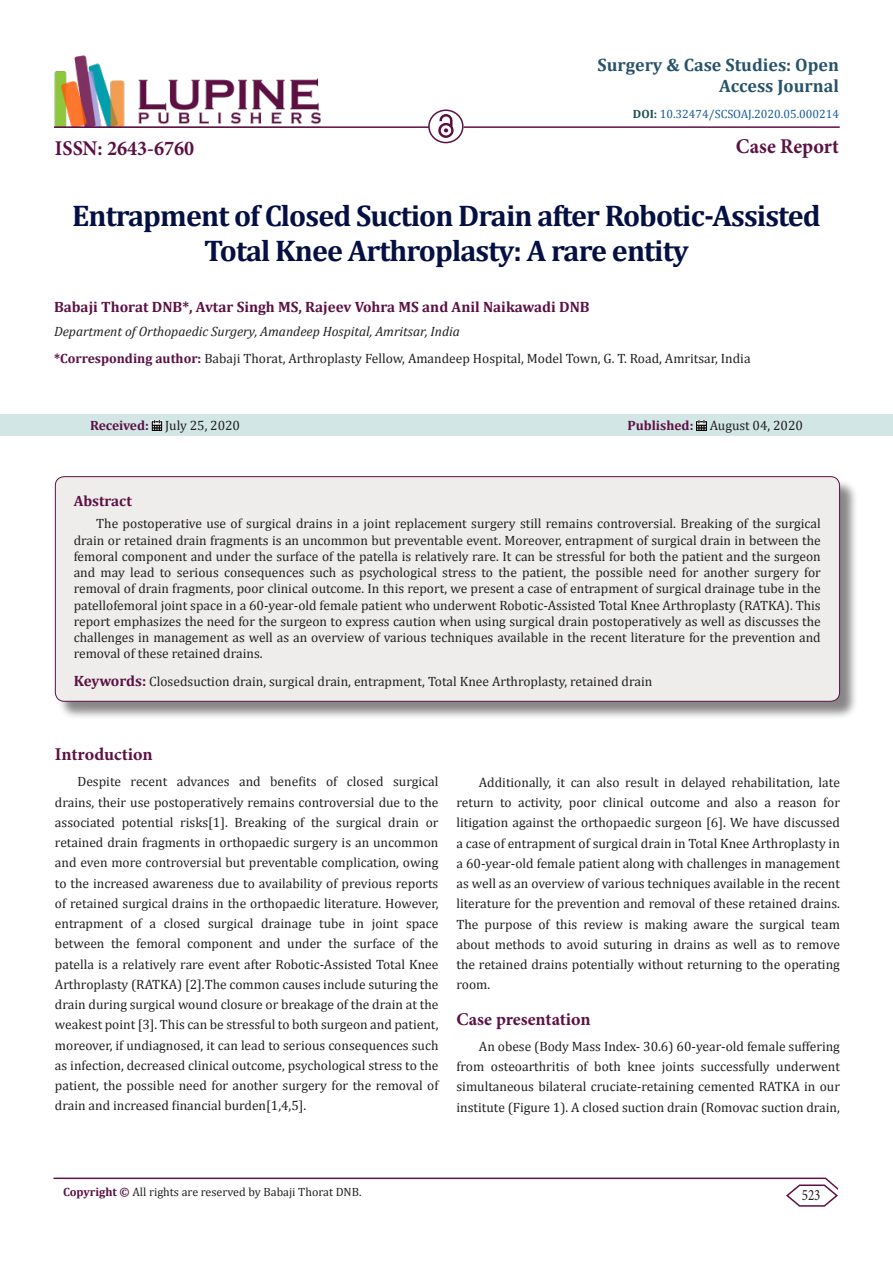
<style>
.page{position:relative;width:893px;height:1263px;background:#fff}
.page>*{position:absolute;margin:0;border:0;box-sizing:border-box;transform-origin:0 0}
.t1{font:700 30px/34.5px "Cambria";letter-spacing:-.03em;color:#041043;text-align:center}
.t2{font:700 21px "Minion Pro";color:#5c1043;scale:.96 1}
.t3{font:700 18px/21.6px "Cambria";color:#27536a;text-align:right}
.t4{font:700 18px "Minion Pro";letter-spacing:-.005em;color:#5c1043}
.t5{font:15.75px "Minion Pro";color:#231f20;scale:.83 1}
.t6{font:700 15px "Cambria";color:#5c1043}
.t7{font:13.5px/20.2px "Cambria";color:#231f20;text-align:justify}
.t8{font:italic 13.5px "Cambria";color:#231f20}
.t9{font:12px "Cambria";color:#231f20}
.t10{font:12px "Cambria";color:#175d9e}
.s1{font-weight:700;color:#1e5050}
.s2{font-weight:700;color:#5c1043}
.s3{font-weight:700;font-size:15px;color:#5c1043}
</style>
<div class="page">
<img style="left:54px;top:55px;width:267px;height:71px">
<hr style="left:54px;top:126px;width:375px;height:2px;background:#5c1043">
<img style="left:438px;top:115px;width:15px;height:23px">
<div style="left:0;top:415px;width:893px;height:21px;background:#d2e6e6"></div>
<svg style="left:152px;top:420px;width:10px;height:11px"></svg>
<svg style="left:696px;top:420px;width:11px;height:11px"></svg>
<div style="left:428px;top:109px;width:36px;height:34px;border:2px solid #5c1043;border-radius:50%"></div>
<hr style="left:464px;top:126px;width:376px;height:2px;background:#5c1043">
<hr style="left:53px;top:1177px;width:773px;height:2px;background:#5c1043">
<svg style="left:785px;top:1177px;width:53px;height:30px"></svg>
<div style="left:57px;top:478px;width:801px;height:242px;background:#231f20;opacity:.54"></div>
<div style="left:55px;top:477px;width:785px;height:224px;background:#efedec;border-radius:9px"></div>
<div style="left:55px;top:476px;width:785px;height:226px;border:1px solid #5c1043;border-radius:9px"></div>
<p class="t3" style="left:598px;top:53px;width:243px">Surgery &amp; Case Studies: Open<br>Access Journal</p>
<p class="t2" style="left:55px;top:134px;width:147px">ISSN: 2643-6760</p>
<p class="t10" style="left:633px;top:107px;width:208px"><span class="s1">DOI:</span> 10.32474/SCSOAJ.2020.05.000214</p>
<p class="t2" style="left:736px;top:131px;width:109px">Case Report</p>
<p class="t1" style="left:72px;top:198px;width:750px">Entrapment of Closed Suction Drain after Robotic-Assisted<br>Total Knee Arthroplasty: A rare entity</p>
<p class="t6" style="left:54px;top:296px;width:537px">Babaji Thorat DNB*, Avtar Singh MS, Rajeev Vohra MS and Anil Naikawadi DNB</p>
<p class="t8" style="left:54px;top:322px;width:407px">Department of Orthopaedic Surgery, Amandeep Hospital, Amritsar, India</p>
<p class="t7" style="left:54px;top:348px;width:698px"><span class="s2">*Corresponding author:</span> Babaji Thorat, Arthroplasty Fellow, Amandeep Hospital, Model Town, G. T. Road, Amritsar, India</p>
<p class="t7" style="left:90px;top:415px;width:152px"><span class="s2">Received:</span> July 25, 2020</p>
<p class="t7" style="left:627px;top:415px;width:177px"><span class="s2">Published:</span> August 04, 2020</p>
<p class="t6" style="left:74px;top:491px;width:60px">Abstract</p>
<p class="t7" style="left:74px;top:516px;width:749px;line-height:16.2px;text-indent:22px">The postoperative use of surgical drains in a joint replacement surgery still remains controversial. Breaking of the surgical drain or retained drain fragments is an uncommon but preventable event. Moreover, entrapment of surgical drain in between the femoral component and under the surface of the patella is relatively rare. It can be stressful for both the patient and the surgeon and may lead to serious consequences such as psychological stress to the patient, the possible need for another surgery for removal of drain fragments, poor clinical outcome. In this report, we present a case of entrapment of surgical drainage tube in the patellofemoral joint space in a 60-year-old female patient who underwent Robotic-Assisted Total Knee Arthroplasty (RATKA). This report emphasizes the need for the surgeon to express caution when using surgical drain postoperatively as well as discusses the challenges in management as well as an overview of various techniques available in the recent literature for the prevention and removal of these retained drains.</p>
<p class="t7" style="left:74px;top:671px;width:580px"><span class="s3">Keywords:</span> Closedsuction drain, surgical drain, entrapment, Total Knee Arthroplasty, retained drain</p>
<p class="t4" style="left:55px;top:742px;width:99px">Introduction</p>
<p class="t7" style="left:55px;top:772px;width:385px;text-indent:22px">Despite recent advances and benefits of closed surgical drains, their use postoperatively remains controversial due to the associated potential risks[1]. Breaking of the surgical drain or retained drain fragments in orthopaedic surgery is an uncommon and even more controversial but preventable complication, owing to the increased awareness due to availability of previous reports of retained surgical drains in the orthopaedic literature. However, entrapment of a closed surgical drainage tube in joint space between the femoral component and under the surface of the patella is a relatively rare event after Robotic-Assisted Total Knee Arthroplasty (RATKA) [2].The common causes include suturing the drain during surgical wound closure or breakage of the drain at the weakest point [3]. This can be stressful to both surgeon and patient, moreover, if undiagnosed, it can lead to serious consequences such as infection, decreased clinical outcome, psychological stress to the patient, the possible need for another surgery for the removal of drain and increased financial burden[1,4,5].</p>
<p class="t7" style="left:456px;top:772px;width:385px;text-indent:22px">Additionally, it can also result in delayed rehabilitation, late return to activity, poor clinical outcome and also a reason for litigation against the orthopaedic surgeon [6]. We have discussed a case of entrapment of surgical drain in Total Knee Arthroplasty in a 60-year-old female patient along with challenges in management as well as an overview of various techniques available in the recent literature for the prevention and removal of these retained drains.<br>The purpose of this review is making aware the surgical team about methods to avoid suturing in drains as well as to remove the retained drains potentially without returning to the operating room.</p>
<p class="t4" style="left:456px;top:1006px;width:136px">Case presentation</p>
<p class="t7" style="left:456px;top:1036px;width:385px;text-indent:22px">An obese (Body Mass Index- 30.6) 60-year-old female suffering from osteoarthritis of both knee joints successfully underwent simultaneous bilateral cruciate-retaining cemented RATKA in our institute (Figure 1). A closed suction drain (Romovac suction drain,</p>
<p class="t9" style="left:63px;top:1185px;width:300px"><span class="s2">Copyright ©</span> All rights are reserved by Babaji Thorat DNB.</p>
<p class="t5" style="left:802px;top:1185px;width:24px">523</p>
</div>
